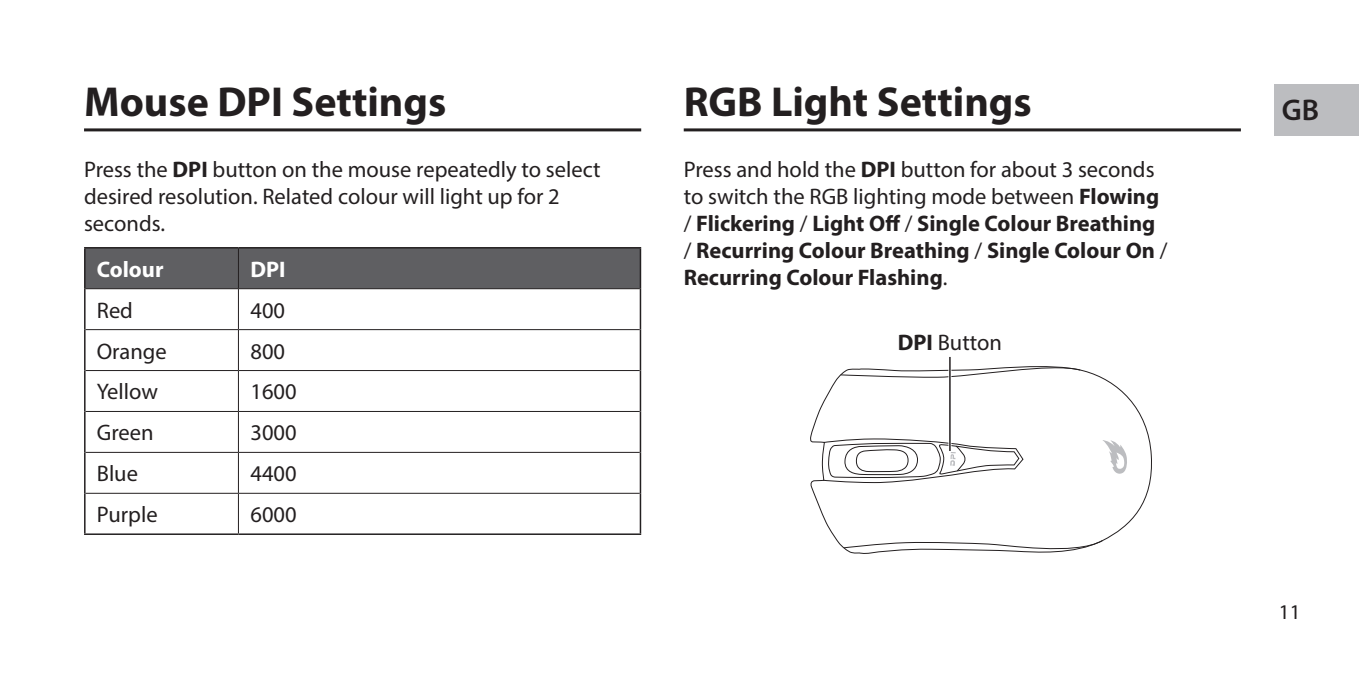
<style>
.page{position:relative;width:1359px;height:680px;background:#fff}
.page>*{position:absolute;margin:0;border:0;box-sizing:border-box;transform-origin:0 0}
.t1{font:700 42px "Myriad Pro";color:#231f20}
.t2{font:600 30px "Myriad Pro";color:#231f20}
.t3{font:700 22.5px/27px "Myriad Pro";color:#231f20}
.t4{font:22.5px/27px "Myriad Pro";color:#231f20}
.t5{font:700 22.5px "Myriad Pro";color:#fff}
.t6{font:21px "Myriad Pro";color:#231f20}
.s1{font-weight:700}
.s2{font-weight:400}
</style>
<div class="page">
<div style="left:1275px;top:84px;width:84px;height:51px;background:#bcbdc0"></div>
<hr style="left:84px;top:128px;width:557px;height:3px;background:#231f20">
<div style="left:86px;top:248px;width:554px;height:40px;background:#5f5f62"></div>
<hr style="left:84px;top:247px;width:154px;height:1px;background:#231f20">
<hr style="left:84px;top:248px;width:2px;height:40px;background:#231f20">
<hr style="left:238px;top:247px;width:403px;height:1px;background:#231f20">
<hr style="left:640px;top:248px;width:1px;height:40px;background:#231f20">
<hr style="left:84px;top:288px;width:2px;height:41px;background:#231f20">
<hr style="left:640px;top:288px;width:1px;height:41px;background:#231f20">
<hr style="left:84px;top:329px;width:2px;height:41px;background:#231f20">
<hr style="left:640px;top:329px;width:1px;height:41px;background:#231f20">
<hr style="left:84px;top:370px;width:2px;height:41px;background:#231f20">
<hr style="left:640px;top:370px;width:1px;height:41px;background:#231f20">
<hr style="left:84px;top:411px;width:2px;height:41px;background:#231f20">
<hr style="left:640px;top:411px;width:1px;height:41px;background:#231f20">
<hr style="left:84px;top:452px;width:2px;height:41px;background:#231f20">
<hr style="left:640px;top:452px;width:1px;height:41px;background:#231f20">
<hr style="left:84px;top:493px;width:2px;height:40px;background:#231f20">
<hr style="left:640px;top:493px;width:1px;height:40px;background:#231f20">
<hr style="left:84px;top:533px;width:154px;height:1px;background:#231f20">
<hr style="left:238px;top:533px;width:403px;height:1px;background:#231f20">
<hr style="left:238px;top:248px;width:1px;height:40px;background:#231f20">
<hr style="left:86px;top:288px;width:152px;height:1px;background:#231f20">
<hr style="left:238px;top:288px;width:402px;height:1px;background:#231f20">
<hr style="left:238px;top:289px;width:1px;height:40px;background:#231f20">
<hr style="left:86px;top:329px;width:152px;height:1px;background:#231f20">
<hr style="left:238px;top:329px;width:402px;height:1px;background:#231f20">
<hr style="left:238px;top:330px;width:1px;height:40px;background:#231f20">
<hr style="left:86px;top:370px;width:152px;height:1px;background:#231f20">
<hr style="left:238px;top:370px;width:402px;height:1px;background:#231f20">
<hr style="left:238px;top:371px;width:1px;height:40px;background:#231f20">
<hr style="left:86px;top:411px;width:152px;height:1px;background:#231f20">
<hr style="left:238px;top:411px;width:402px;height:1px;background:#231f20">
<hr style="left:238px;top:411px;width:1px;height:41px;background:#231f20">
<hr style="left:86px;top:451px;width:152px;height:1px;background:#231f20">
<hr style="left:238px;top:451px;width:402px;height:1px;background:#231f20">
<hr style="left:238px;top:452px;width:1px;height:40px;background:#231f20">
<hr style="left:86px;top:492px;width:152px;height:1px;background:#231f20">
<hr style="left:238px;top:492px;width:402px;height:1px;background:#231f20">
<hr style="left:238px;top:493px;width:1px;height:40px;background:#231f20">
<hr style="left:684px;top:128px;width:557px;height:3px;background:#231f20">
<svg style="left:810px;top:369px;width:342px;height:179px"></svg>
<svg style="left:843px;top:539px;width:260px;height:15px"></svg>
<svg style="left:840px;top:366px;width:241px;height:11px"></svg>
<svg style="left:1102px;top:440px;width:25px;height:35px"></svg>
<svg style="left:823px;top:438px;width:201px;height:45px"></svg>
<hr style="left:948px;top:340px;width:3px;height:107px;background:#fff">
<hr style="left:949px;top:357px;width:1px;height:94px;background:#231f20">
<h1 class="t1" style="left:84px;top:74px;width:364px">Mouse DPI Settings</h1>
<p class="t4" style="left:84px;top:155px;width:518px">Press the <span class="s1">DPI</span> button on the mouse repeatedly to select desired resolution. Related colour will light up for 2 seconds.</p>
<p class="t5" style="left:97px;top:254px;width:68px">Colour</p>
<p class="t5" style="left:250px;top:254px;width:37px">DPI</p>
<p class="t4" style="left:97px;top:296px;width:38px">Red</p>
<p class="t4" style="left:250px;top:296px;width:36px">400</p>
<p class="t4" style="left:97px;top:337px;width:71px">Orange</p>
<p class="t4" style="left:250px;top:337px;width:36px">800</p>
<p class="t4" style="left:97px;top:378px;width:63px">Yellow</p>
<p class="t4" style="left:250px;top:378px;width:48px">1600</p>
<p class="t4" style="left:97px;top:419px;width:58px">Green</p>
<p class="t4" style="left:250px;top:419px;width:48px">3000</p>
<p class="t4" style="left:97px;top:459px;width:43px">Blue</p>
<p class="t4" style="left:250px;top:459px;width:48px">4400</p>
<p class="t4" style="left:97px;top:500px;width:62px">Purple</p>
<p class="t4" style="left:250px;top:500px;width:48px">6000</p>
<h1 class="t1" style="left:684px;top:74px;width:349px">RGB Light Settings</h1>
<p class="t3" style="left:684px;top:155px;width:485px"><span class="s2">Press and hold the</span> DPI <span class="s2">button for about 3 seconds to switch the RGB lighting mode between</span> Flowing <span class="s2">/</span> Flickering <span class="s2">/</span> Light Off <span class="s2">/</span> Single Colour Breathing <span class="s2">/</span> Recurring Colour Breathing <span class="s2">/</span> Single Colour On <span class="s2">/ </span>Recurring Colour Flashing<span class="s2">.</span></p>
<p class="t4" style="left:898px;top:328px;width:106px"><span class="s1">DPI</span> Button</p>
<h2 class="t2" style="left:1281px;top:90px;width:39px">GB</h2>
<p class="t6" style="left:1279px;top:599px;width:23px">11</p>
</div>
